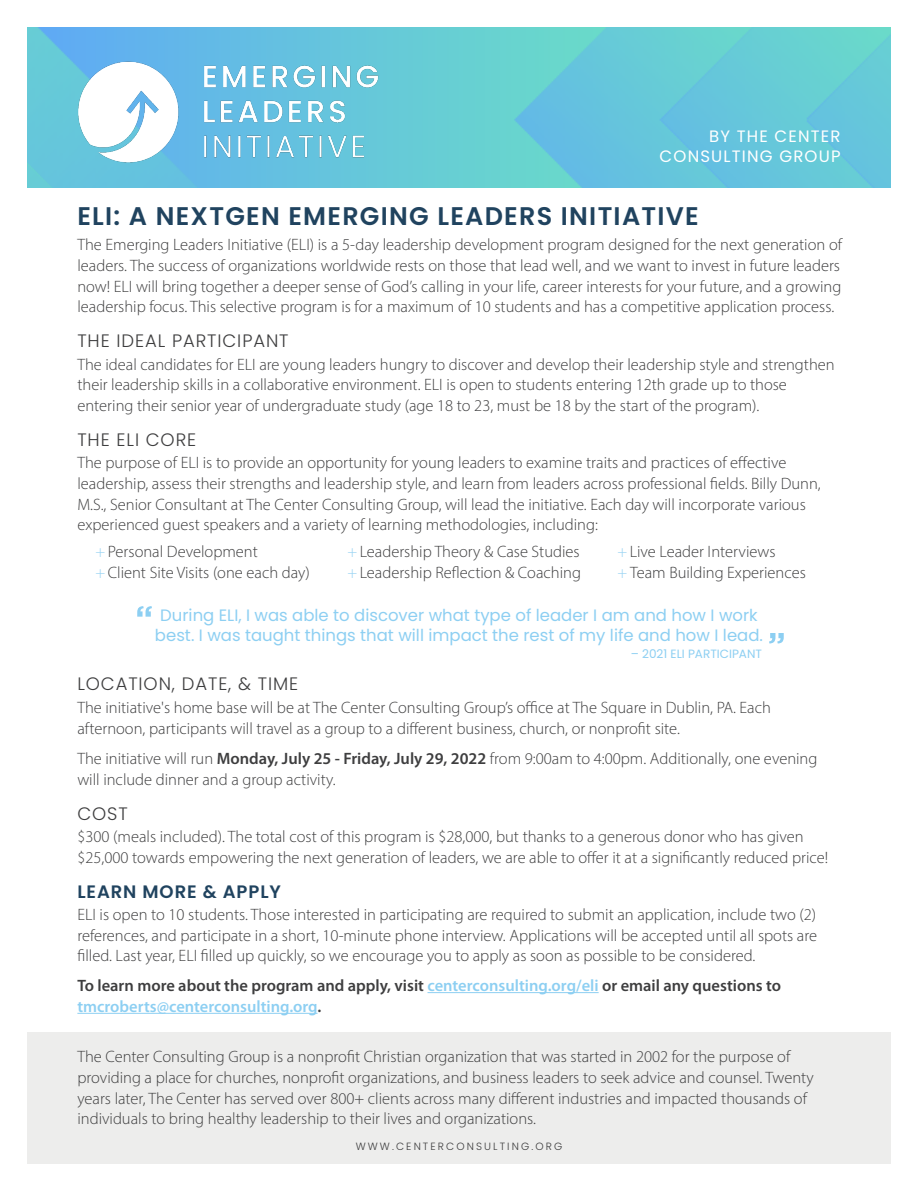
<style>
.page{position:relative;width:918px;height:1188px;background:#fff}
.page>*{position:absolute;margin:0;border:0;box-sizing:border-box;transform-origin:0 0}
.t1{font:600 25.5px "Poppins";letter-spacing:.05em;color:#20435f}
.t2{font:300 18px "Poppins";letter-spacing:.05em;color:#3e3e3f}
.t3{font:600 18px "Poppins";letter-spacing:.05em;color:#20435f}
.t4{font:300 16.5px/20.7px "Myriad Pro";color:#3e3e3f}
.quote{font:16.5px/19.8px "Poppins";color:#8dcff2;text-align:center}
.t5{font:600 16.5px/20.7px "Myriad Pro";color:#3e3e3f}
.by_the_center{font:16.5px/19.8px "Poppins";letter-spacing:.07em;color:#fff;text-align:right}
.by_the_center-2{font:12px "Poppins";color:#8dcff2}
.t6{font:300 10.5px "Poppins";letter-spacing:.2em;color:#3e3e3f}
.s1{color:#99d3f3}
.s2{font-weight:600}
.s3{color:#8dcff2}
</style>
<div class="page">
<div style="left:27px;top:1032px;width:864px;height:131px;background:#ededec"></div>
<img style="left:27px;top:27px;width:864px;height:161px">
<hr style="left:428px;top:992px;width:171px;height:1px;background:#8dcff2">
<hr style="left:77px;top:1013px;width:241px;height:1px;background:#8dcff2">
<img style="left:77px;top:60px;width:302px;height:103px">
<svg style="left:137px;top:606px;width:15px;height:11px"></svg>
<svg style="left:769px;top:633px;width:15px;height:11px"></svg>
<p class="by_the_center" style="left:660px;top:126px;width:182px">BY THE CENTER<br>CONSULTING GROUP</p>
<p class="t1" style="left:77px;top:201px;width:623px">ELI: A NEXTGEN EMERGING LEADERS INITIATIVE</p>
<p class="t4" style="left:77px;top:234px;width:766px">The Emerging Leaders Initiative (ELI) is a 5-day leadership development program designed for the next generation of leaders. The success of organizations worldwide rests on those that lead well, and we want to invest in future leaders now! ELI will bring together a deeper sense of God’s calling in your life, career interests for your future, and a growing leadership focus. This selective program is for a maximum of 10 students and has a competitive application process.</p>
<h1 class="t2" style="left:77px;top:331px;width:213px">THE IDEAL PARTICIPANT</h1>
<p class="t4" style="left:77px;top:354px;width:759px">The ideal candidates for ELI are young leaders hungry to discover and develop their leadership style and strengthen their leadership skills in a collaborative environment. ELI is open to students entering 12th grade up to those entering their senior year of undergraduate study (age 18 to 23, must be 18 by the start of the program).</p>
<h1 class="t2" style="left:77px;top:429px;width:120px">THE ELI CORE</h1>
<p class="t4" style="left:77px;top:452px;width:745px">The purpose of ELI is to provide an opportunity for young leaders to examine traits and practices of effective leadership, assess their strengths and leadership style, and learn from leaders across professional fields. Billy Dunn, M.S., Senior Consultant at The Center Consulting Group, will lead the initiative. Each day will incorporate various experienced guest speakers and a variety of learning methodologies, including:</p>
<p class="t4" style="left:95px;top:541px;width:164px"><span class="s1">+</span> Personal Development</p>
<p class="t4" style="left:347px;top:541px;width:234px"><span class="s1">+</span> Leadership Theory &amp; Case Studies</p>
<p class="t4" style="left:617px;top:541px;width:160px"><span class="s1">+</span> Live Leader Interviews</p>
<p class="t4" style="left:95px;top:562px;width:216px"><span class="s1">+</span> Client Site Visits (one each day)</p>
<p class="t4" style="left:347px;top:562px;width:235px"><span class="s1">+</span> Leadership Reflection &amp; Coaching</p>
<p class="t4" style="left:617px;top:562px;width:190px"><span class="s1">+</span> Team Building Experiences</p>
<p class="quote" style="left:155px;top:605px;width:610px">During ELI, I was able to discover what type of leader I am and how I work best. I was taught things that will impact the rest of my life and how I lead.</p>
<p class="by_the_center-2" style="left:631px;top:646px;width:133px">– 2021 ELI PARTICIPANT</p>
<h1 class="t2" style="left:77px;top:674px;width:222px">LOCATION, DATE, &amp; TIME</h1>
<p class="t4" style="left:77px;top:696px;width:695px;line-height:21.6px">The initiative's home base will be at The Center Consulting Group’s office at The Square in Dublin, PA. Each afternoon, participants will travel as a group to a different business, church, or nonprofit site.</p>
<p class="t4" style="left:77px;top:748px;width:742px">The initiative will run <span class="s2">Monday, July 25 - Friday, July 29, 2022</span> from 9:00am to 4:00pm. Additionally, one evening will include dinner and a group activity.</p>
<h1 class="t2" style="left:77px;top:803px;width:52px">COST</h1>
<p class="t4" style="left:77px;top:826px;width:753px">$300 (meals included). The total cost of this program is $28,000, but thanks to a generous donor who has given $25,000 towards empowering the next generation of leaders, we are able to offer it at a significantly reduced price!</p>
<h1 class="t3" style="left:77px;top:881px;width:205px">LEARN MORE &amp; APPLY</h1>
<p class="t4" style="left:77px;top:904px;width:741px;text-align:justify">ELI is open to 10 students. Those interested in participating are required to submit an application, include two (2) references, and participate in a short, 10-minute phone interview. Applications will be accepted until all spots are filled. Last year, ELI filled up quickly, so we encourage you to apply as soon as possible to be considered.</p>
<p class="t5" style="left:77px;top:975px;width:705px">To learn more about the program and apply, visit <span class="s3">centerconsulting.org/eli</span> or email any questions to <span class="s3">tmcroberts@centerconsulting.org</span>.</p>
<p class="t4" style="left:77px;top:1046px;width:738px">The Center Consulting Group is a nonprofit Christian organization that was started in 2002 for the purpose of providing a place for churches, nonprofit organizations, and business leaders to seek advice and counsel. Twenty years later, The Center has served over 800+ clients across many different industries and impacted thousands of individuals to bring healthy leadership to their lives and organizations.</p>
<p class="t6" style="left:356px;top:1140px;width:208px">WWW.CENTERCONSULTING.ORG</p>
</div>
